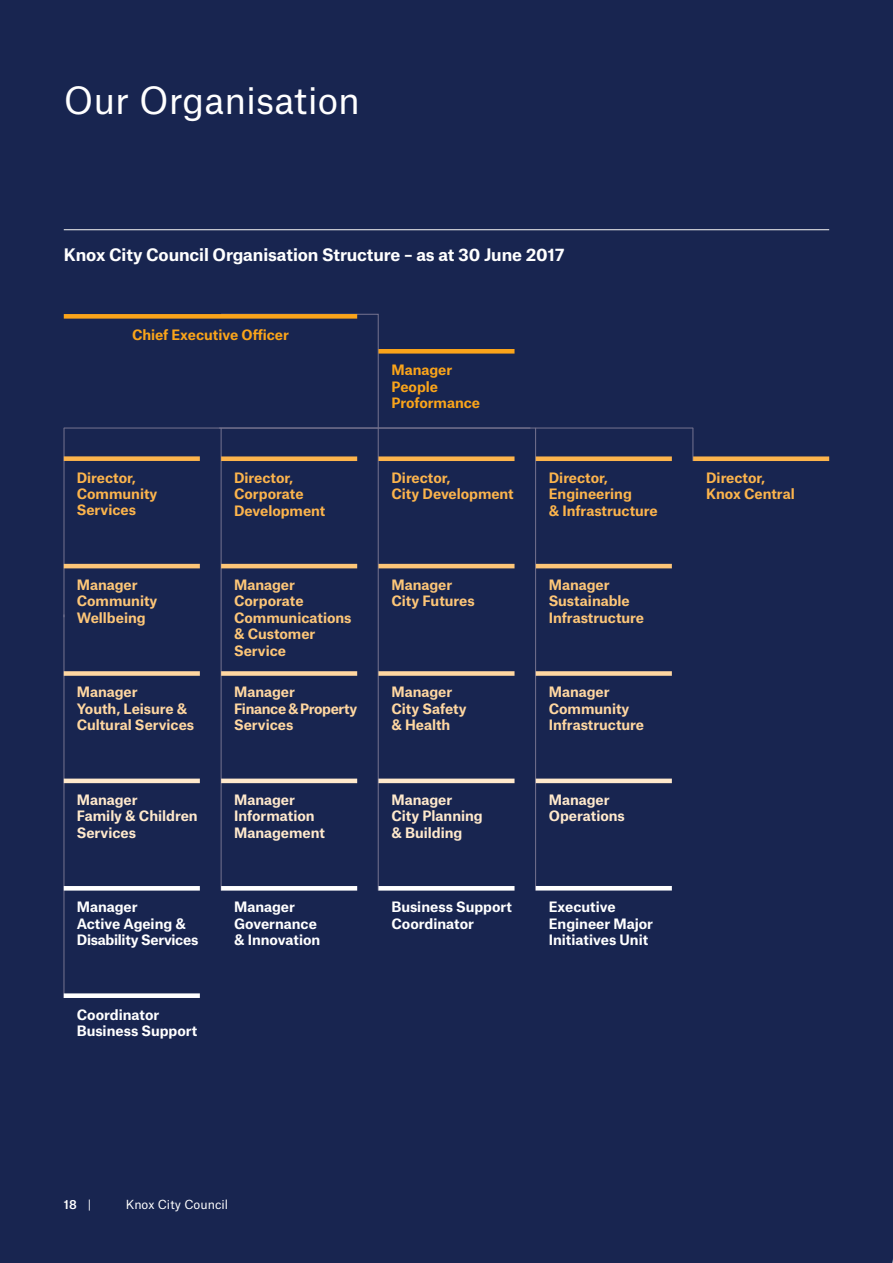
<style>
.page{position:relative;width:893px;height:1263px;background:#182550}
.page>*{position:absolute;margin:0;border:0;box-sizing:border-box;transform-origin:0 0}
.Heading_1{font:36px "Atlas Grotesk";color:#fff}
.Heading_4{font:700 16.5px "Atlas Grotesk";letter-spacing:-.005em;color:#fff}
.Organisation_Stuctur{font:700 13.65px/16.5px "Atlas Grotesk";color:#fff}
.Organisation_Stuctur-2{font:700 13.65px/16.5px "Atlas Grotesk";color:#fcb44c}
.Organisation_Stuctur-3{font:700 13.65px/16.5px "Atlas Grotesk";color:#ffd7a1}
.Organisation_Stuctur-4{font:700 13.65px/16.5px "Atlas Grotesk";color:#fdc678}
.Organisation_Stuctur-5{font:700 13.65px/16.5px "Atlas Grotesk";color:#ffe9cc}
.Organisation_Stuctur-6{font:700 13.65px/16.5px "Atlas Grotesk";letter-spacing:-.005em;color:#faa41a}
.t1{font:12px "Atlas Grotesk";color:#fff}
.t2{font:500 12px "Atlas Grotesk";color:#fff}
.s1{font-weight:400}
</style>
<div class="page">
<hr style="left:64px;top:229px;width:765px;height:1px;background:#e1e2e3">
<hr style="left:535px;top:428px;width:1px;height:462px;background:#75738f">
<hr style="left:693px;top:428px;width:1px;height:33px;background:#75738f">
<hr style="left:64px;top:428px;width:1px;height:189px;background:#75738f">
<hr style="left:64px;top:614px;width:1px;height:384px;background:#75738f">
<div style="left:221px;top:314px;width:158px;height:577px;background:#182550"></div>
<hr style="left:219px;top:428px;width:474px;height:1px;background:#75738f">
<hr style="left:64px;top:428px;width:466px;height:1px;background:#75738f">
<div style="left:64px;top:314px;width:293px;height:5px;background:#faa41a"></div>
<div style="left:378px;top:349px;width:136px;height:5px;background:#faa41a"></div>
<div style="left:64px;top:456px;width:136px;height:5px;background:#fcb44c"></div>
<div style="left:221px;top:456px;width:136px;height:5px;background:#fcb44c"></div>
<div style="left:378px;top:456px;width:136px;height:5px;background:#fcb44c"></div>
<div style="left:536px;top:456px;width:136px;height:5px;background:#fcb44c"></div>
<div style="left:693px;top:456px;width:136px;height:5px;background:#fcb44c"></div>
<hr style="left:64px;top:564px;width:136px;height:4px;background:#fdc678">
<hr style="left:221px;top:564px;width:136px;height:4px;background:#fdc678">
<hr style="left:378px;top:564px;width:136px;height:4px;background:#fdc678">
<hr style="left:536px;top:564px;width:136px;height:4px;background:#fdc678">
<div style="left:64px;top:671px;width:136px;height:5px;background:#ffd7a1"></div>
<div style="left:221px;top:671px;width:136px;height:5px;background:#ffd7a1"></div>
<div style="left:378px;top:671px;width:136px;height:5px;background:#ffd7a1"></div>
<div style="left:536px;top:671px;width:136px;height:5px;background:#ffd7a1"></div>
<hr style="left:64px;top:779px;width:136px;height:4px;background:#ffe9cc">
<hr style="left:221px;top:779px;width:136px;height:4px;background:#ffe9cc">
<hr style="left:378px;top:779px;width:136px;height:4px;background:#ffe9cc">
<hr style="left:536px;top:779px;width:136px;height:4px;background:#ffe9cc">
<hr style="left:64px;top:886px;width:136px;height:4px;background:#fff">
<hr style="left:221px;top:886px;width:136px;height:4px;background:#fff">
<hr style="left:378px;top:886px;width:136px;height:4px;background:#fff">
<hr style="left:536px;top:886px;width:136px;height:4px;background:#fff">
<div style="left:64px;top:993px;width:136px;height:5px;background:#fff"></div>
<p class="Heading_1" style="left:64px;top:72px;width:298px">Our Organisation</p>
<p class="Heading_4" style="left:64px;top:241px;width:502px">Knox City Council Organisation Structure – as at 30 June 2017</p>
<p class="Organisation_Stuctur-6" style="left:132px;top:325px;width:158px">Chief Executive Officer</p>
<p class="Organisation_Stuctur-6" style="left:391px;top:360px;width:90px">Manager<br>People<br>Proformance</p>
<p class="Organisation_Stuctur-2" style="left:77px;top:468px;width:82px">Director,<br>Community<br>Services</p>
<p class="Organisation_Stuctur-2" style="left:234px;top:468px;width:93px">Director,<br>Corporate<br>Development</p>
<p class="Organisation_Stuctur-2" style="left:391px;top:468px;width:124px">Director,<br>City Development</p>
<p class="Organisation_Stuctur-2" style="left:549px;top:468px;width:111px">Director,<br>Engineering<br>&amp; Infrastructure</p>
<p class="Organisation_Stuctur-2" style="left:706px;top:468px;width:90px">Director,<br>Knox Central</p>
<p class="Organisation_Stuctur-4" style="left:77px;top:575px;width:82px">Manager<br>Community<br>Wellbeing</p>
<p class="Organisation_Stuctur-4" style="left:234px;top:575px;width:119px">Manager<br>Corporate<br>Communications &amp; Customer<br>Service</p>
<p class="Organisation_Stuctur-4" style="left:391px;top:575px;width:85px">Manager<br>City Futures</p>
<p class="Organisation_Stuctur-4" style="left:549px;top:575px;width:97px">Manager<br>Sustainable<br>Infrastructure</p>
<p class="Organisation_Stuctur-3" style="left:77px;top:682px;width:119px">Manager<br>Youth, Leisure &amp;<br>Cultural Services</p>
<p class="Organisation_Stuctur-3" style="left:234px;top:682px;width:125px">Manager<br>Finance &amp; Property<br>Services</p>
<p class="Organisation_Stuctur-3" style="left:391px;top:682px;width:77px">Manager<br>City Safety &amp; Health</p>
<p class="Organisation_Stuctur-3" style="left:549px;top:682px;width:97px">Manager<br>Community<br>Infrastructure</p>
<p class="Organisation_Stuctur-5" style="left:77px;top:790px;width:122px">Manager<br>Family &amp; Children<br>Services</p>
<p class="Organisation_Stuctur-5" style="left:234px;top:790px;width:92px">Manager<br>Information<br>Management</p>
<p class="Organisation_Stuctur-5" style="left:391px;top:790px;width:93px">Manager<br>City Planning &amp; Building</p>
<p class="Organisation_Stuctur-5" style="left:549px;top:790px;width:78px">Manager<br>Operations</p>
<p class="Organisation_Stuctur" style="left:77px;top:897px;width:123px">Manager<br>Active Ageing &amp;<br>Disability Services</p>
<p class="Organisation_Stuctur" style="left:234px;top:897px;width:88px">Manager<br>Governance &amp; Innovation</p>
<p class="Organisation_Stuctur" style="left:391px;top:897px;width:122px">Business Support<br>Coordinator</p>
<p class="Organisation_Stuctur" style="left:549px;top:897px;width:106px">Executive<br>Engineer Major<br>Initiatives Unit</p>
<p class="Organisation_Stuctur" style="left:77px;top:1005px;width:122px">Coordinator<br>Business Support</p>
<p class="t2" style="left:64px;top:1194px;width:29px">18 <span class="s1">|</span></p>
<p class="t1" style="left:126px;top:1195px;width:104px">Knox City Council</p>
</div>
